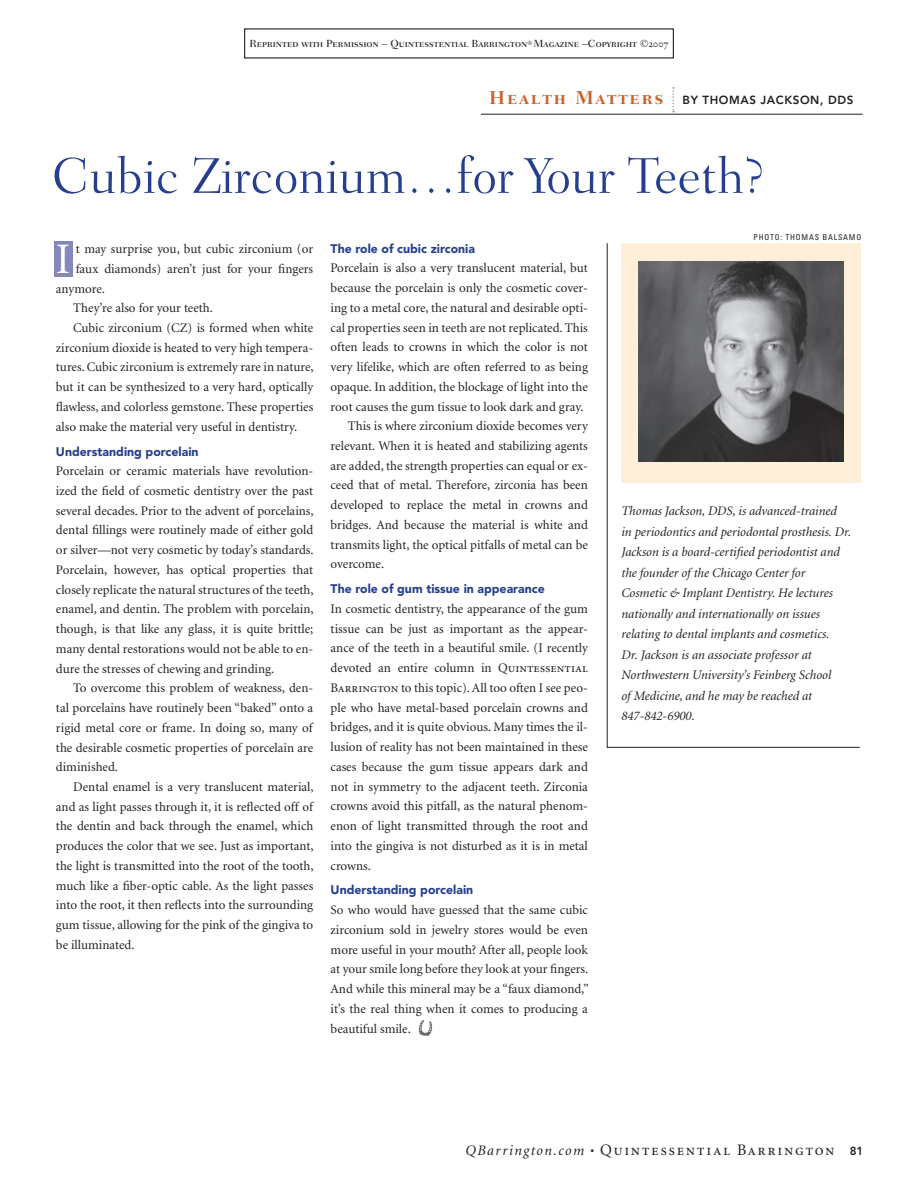
<style>
.page{position:relative;width:918px;height:1188px;background:#fff}
.page>*{position:absolute;margin:0;border:0;box-sizing:border-box;transform-origin:0 0}
.t1{font:300 51.15px "Fairfield LH";color:#253f8e}
.t2{font:43.5px "Minion";color:#fff}
.t3{font:16.05px "Minion Regular SC";letter-spacing:.1em;color:#231f20}
.t4{font:13.2px/19.8px "Minion";color:#231f20;text-align:justify}
.t5{font:italic 13.2px/20.4px "Minion";letter-spacing:-.005em;color:#231f20}
.t6{font:900 12.45px "Avenir";color:#253f8e}
.t7{font:800 11.7px "Avenir";letter-spacing:.05em;color:#231f20}
.t8{font:10.5px "Fairfield LH Medium SC";color:#231f20}
.t9{font:condensed 8.1px "Univers";letter-spacing:.1em;color:#231f20}
.s1{font-family:"Fairfield LH Bold SC";font-weight:400;font-size:19.05px;color:#c9612c}
.s2{font-family:"Minion Regular SC"}
.s3{font-family:"Minion";font-style:italic;font-size:14.55px}
.s4{font-family:"Minion";font-size:13.2px}
.s5{font-family:"Avenir";font-weight:800;font-size:11.7px}
</style>
<div class="page">
<div style="left:55px;top:241px;width:18px;height:36px;background:#8688ba"></div>
<svg style="left:607px;top:243px;width:253px;height:505px"></svg>
<div style="left:622px;top:243px;width:239px;height:240px;background:#feefd8"></div>
<img style="left:639px;top:262px;width:205px;height:200px">
<hr style="left:481px;top:114px;width:382px;height:1px;background:#231f20">
<svg style="left:672px;top:87px;width:2px;height:25px"></svg>
<svg style="left:418px;top:1020px;width:15px;height:16px"></svg>
<p class="t8" style="left:250px;top:38px;width:420px">Reprinted with Permission – Quintesstential Barrington<sup>®</sup> Magazine –Copyright ©2007</p>
<p class="t7" style="left:489px;top:93px;width:366px"><span class="s1">Health Matters</span> BY THOMAS JACKSON, DDS</p>
<p class="t1" style="left:52px;top:147px;width:714px">Cubic Zirconium…for Your Teeth?</p>
<p class="t2" style="left:56px;top:237px;width:16px">I</p>
<p class="t4" style="left:76px;top:239px;width:239px">t may surprise you, but cubic zirconium (or</p>
<p class="t4" style="left:76px;top:259px;width:239px">faux diamonds) aren’t just for your fingers</p>
<p class="t4" style="left:56px;top:279px;width:51px">anymore.</p>
<p class="t4" style="left:73px;top:299px;width:141px">They’re also for your teeth.</p>
<p class="t4" style="left:73px;top:318px;width:241px">Cubic zirconium (CZ) is formed when white</p>
<p class="t4" style="left:56px;top:338px;width:259px">zirconium dioxide is heated to very high tempera-</p>
<p class="t4" style="left:56px;top:358px;width:259px">tures. Cubic zirconium is extremely rare in nature,</p>
<p class="t4" style="left:56px;top:378px;width:259px">but it can be synthesized to a very hard, optically</p>
<p class="t4" style="left:56px;top:397px;width:259px">flawless, and colorless gemstone. These properties</p>
<p class="t4" style="left:56px;top:417px;width:243px">also make the material very useful in dentistry.</p>
<p class="t6" style="left:56px;top:444px;width:144px">Understanding porcelain</p>
<p class="t4" style="left:56px;top:462px;width:259px">Porcelain or ceramic materials have revolution-</p>
<p class="t4" style="left:56px;top:481px;width:259px">ized the field of cosmetic dentistry over the past</p>
<p class="t4" style="left:56px;top:501px;width:259px">several decades. Prior to the advent of porcelains,</p>
<p class="t4" style="left:56px;top:521px;width:259px">dental fillings were routinely made of either gold</p>
<p class="t4" style="left:56px;top:541px;width:259px">or silver—not very cosmetic by today’s standards.</p>
<p class="t4" style="left:56px;top:560px;width:259px">Porcelain, however, has optical properties that</p>
<p class="t4" style="left:56px;top:580px;width:259px">closely replicate the natural structures of the teeth,</p>
<p class="t4" style="left:56px;top:600px;width:259px">enamel, and dentin. The problem with porcelain,</p>
<p class="t4" style="left:56px;top:620px;width:259px">though, is that like any glass, it is quite brittle;</p>
<p class="t4" style="left:56px;top:639px;width:259px">many dental restorations would not be able to en-</p>
<p class="t4" style="left:56px;top:659px;width:220px">dure the stresses of chewing and grinding.</p>
<p class="t4" style="left:73px;top:679px;width:241px">To overcome this problem of weakness, den-</p>
<p class="t4" style="left:56px;top:698px;width:259px">tal porcelains have routinely been “baked” onto a</p>
<p class="t4" style="left:56px;top:718px;width:258px">rigid metal core or frame. In doing so, many of</p>
<p class="t4" style="left:56px;top:738px;width:259px">the desirable cosmetic properties of porcelain are</p>
<p class="t4" style="left:56px;top:758px;width:64px">diminished.</p>
<p class="t4" style="left:73px;top:777px;width:242px">Dental enamel is a very translucent material,</p>
<p class="t4" style="left:56px;top:797px;width:258px">and as light passes through it, it is reflected off of</p>
<p class="t4" style="left:56px;top:817px;width:259px">the dentin and back through the enamel, which</p>
<p class="t4" style="left:56px;top:837px;width:259px">produces the color that we see. Just as important,</p>
<p class="t4" style="left:56px;top:856px;width:259px">the light is transmitted into the root of the tooth,</p>
<p class="t4" style="left:56px;top:876px;width:259px">much like a fiber-optic cable. As the light passes</p>
<p class="t4" style="left:56px;top:896px;width:259px">into the root, it then reflects into the surrounding</p>
<p class="t4" style="left:56px;top:916px;width:259px">gum tissue, allowing for the pink of the gingiva to</p>
<p class="t4" style="left:56px;top:935px;width:80px">be illuminated.</p>
<p class="t6" style="left:331px;top:241px;width:146px">The role of cubic zirconia</p>
<p class="t4" style="left:331px;top:259px;width:259px">Porcelain is also a very translucent material, but</p>
<p class="t4" style="left:331px;top:279px;width:259px">because the porcelain is only the cosmetic cover-</p>
<p class="t4" style="left:331px;top:298px;width:259px">ing to a metal core, the natural and desirable opti-</p>
<p class="t4" style="left:331px;top:318px;width:259px">cal properties seen in teeth are not replicated. This</p>
<p class="t4" style="left:331px;top:338px;width:259px">often leads to crowns in which the color is not</p>
<p class="t4" style="left:331px;top:357px;width:259px">very lifelike, which are often referred to as being</p>
<p class="t4" style="left:331px;top:377px;width:259px">opaque. In addition, the blockage of light into the</p>
<p class="t4" style="left:331px;top:397px;width:254px">root causes the gum tissue to look dark and gray.</p>
<p class="t4" style="left:348px;top:417px;width:241px">This is where zirconium dioxide becomes very</p>
<p class="t4" style="left:331px;top:436px;width:259px">relevant. When it is heated and stabilizing agents</p>
<p class="t4" style="left:331px;top:456px;width:259px">are added, the strength properties can equal or ex-</p>
<p class="t4" style="left:331px;top:476px;width:259px">ceed that of metal. Therefore, zirconia has been</p>
<p class="t4" style="left:331px;top:496px;width:259px">developed to replace the metal in crowns and</p>
<p class="t4" style="left:331px;top:515px;width:259px">bridges. And because the material is white and</p>
<p class="t4" style="left:331px;top:535px;width:259px">transmits light, the optical pitfalls of metal can be</p>
<p class="t4" style="left:331px;top:555px;width:55px">overcome.</p>
<p class="t6" style="left:331px;top:581px;width:216px">The role of gum tissue in appearance</p>
<p class="t4" style="left:331px;top:599px;width:259px">In cosmetic dentistry, the appearance of the gum tissue can be just as important as the appear&shy;ance of the teeth in a beautiful smile. (I recently devoted an entire column in <span class="s2">Quintessential Barrington</span> to this topic). All too often I see peo&shy;ple who have metal-based porcelain crowns and bridges, and it is quite obvious. Many times the il&shy;lusion of reality has not been maintained in these cases because the gum tissue appears dark and not in symmetry to the adjacent teeth. Zirconia crowns avoid this pitfall, as the natural phenom&shy;enon of light transmitted through the root and into the gingiva is not disturbed as it is in metal crowns.</p>
<p class="t6" style="left:331px;top:883px;width:144px">Understanding porcelain</p>
<p class="t4" style="left:331px;top:901px;width:260px">So who would have guessed that the same cubic zirconium sold in jewelry stores would be even more useful in your mouth? After all, people look at your smile long before they look at your fingers.<br>And while this mineral may be a “faux diamond,” it’s the real thing when it comes to producing a beautiful smile.</p>
<p class="t9" style="left:753px;top:232px;width:109px">PHOTO: THOMAS BALSAMO</p>
<p class="t5" style="left:622px;top:501px;width:231px">Thomas Jackson, DDS, is advanced-trained<br>in periodontics and periodontal prosthesis. Dr.<br>Jackson is a board-certified periodontist and the founder of the Chicago Center for Cosmetic &amp; Implant Dentistry. He lectures nationally and internationally on issues relating to dental implants and cosmetics.<br>Dr. Jackson is an associate professor at Northwestern University’s Feinberg School<br>of Medicine, and he may be reached at 847-842-6900.</p>
<p class="t3" style="left:465px;top:1142px;width:400px"><span class="s3">QBarrington.com</span> <span class="s4">•</span> Quintessential Barrington <span class="s5">81</span></p>
</div>
